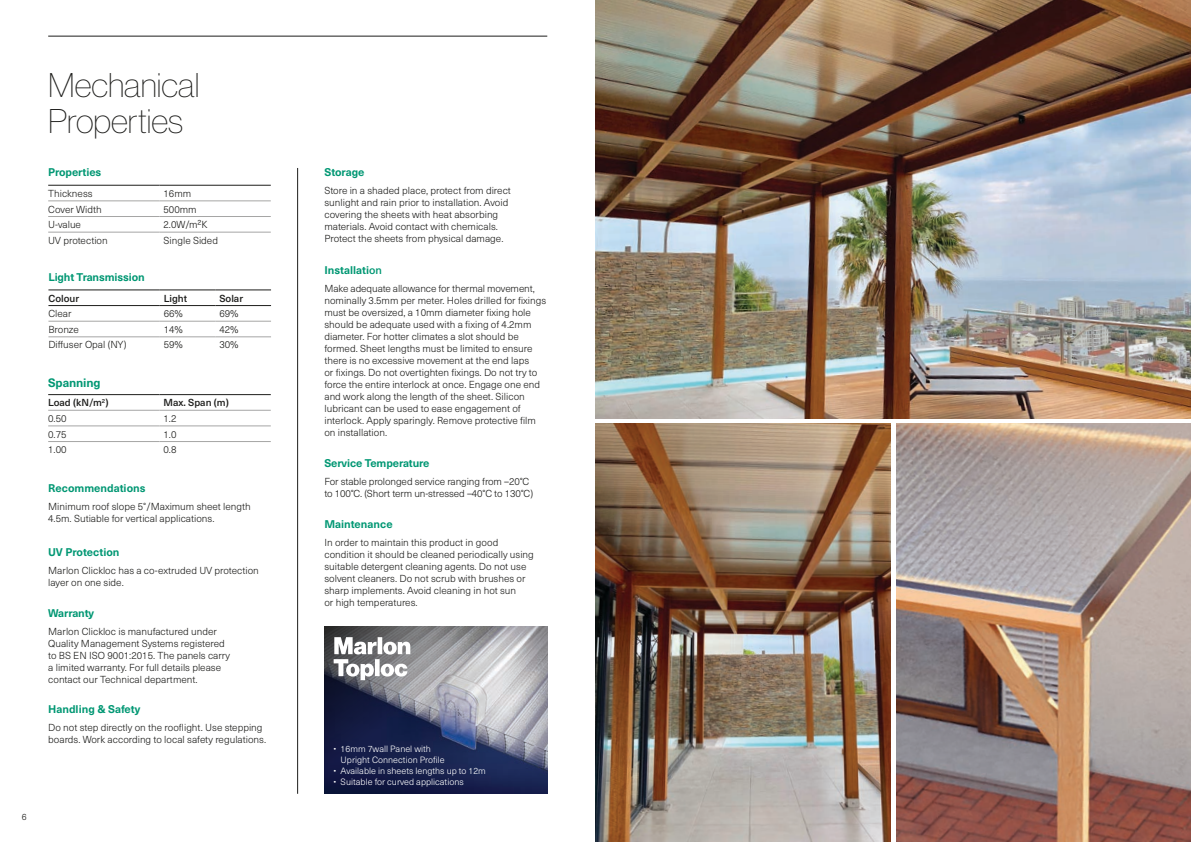
<style>
.page{position:relative;width:1191px;height:842px;background:#fff}
.page>*{position:absolute;margin:0;border:0;box-sizing:border-box;transform-origin:0 0}
.t1{font:33.5px/36.1px "N Haas Grotesk DS Pro 25 Th";color:#1d1d1b}
.t2{font:700 12px "Neue Haas Unica W1 G";letter-spacing:-.01em;color:#009773}
.t3{font:700 11px "Neue Haas Unica W1 G";letter-spacing:-.005em;color:#009773}
.t4{font:300 10px/12px "Neue Haas Unica W1 G";color:#1d1d1b}
.t5{font:500 10px "Neue Haas Unica W1 G";color:#1d1d1b}
.t6{font:300 9px/10.8px "Neue Haas Unica W1 G";color:#fff}
.t7{font:300 9px "Neue Haas Unica W1 G";color:#1d1d1b}
.s1{font-weight:500}
</style>
<div class="page">
<img style="left:595px;top:0;width:596px;height:418px">
<img style="left:595px;top:424px;width:295px;height:418px">
<img style="left:896px;top:424px;width:295px;height:418px">
<hr style="left:48px;top:290px;width:112px;height:1px;background:#1d1d1b">
<hr style="left:160px;top:290px;width:55px;height:1px;background:#1d1d1b">
<hr style="left:215px;top:290px;width:56px;height:1px;background:#1d1d1b">
<hr style="left:48px;top:305px;width:112px;height:1px;background:#1d1d1b">
<hr style="left:160px;top:305px;width:55px;height:1px;background:#1d1d1b">
<hr style="left:215px;top:305px;width:56px;height:1px;background:#1d1d1b">
<hr style="left:48px;top:321px;width:112px;height:1px;background:#a6a6a5">
<hr style="left:160px;top:321px;width:55px;height:1px;background:#a6a6a5">
<hr style="left:215px;top:321px;width:56px;height:1px;background:#a6a6a5">
<hr style="left:48px;top:337px;width:112px;height:1px;background:#a6a6a5">
<hr style="left:160px;top:337px;width:55px;height:1px;background:#a6a6a5">
<hr style="left:215px;top:337px;width:56px;height:1px;background:#a6a6a5">
<svg style="left:324px;top:626px;width:223px;height:168px;background:#60647c"></svg>
<svg style="left:334px;top:637px;width:76px;height:43px"></svg>
<hr style="left:48px;top:426px;width:111px;height:1px;background:#a6a6a5">
<hr style="left:159px;top:426px;width:112px;height:1px;background:#a6a6a5">
<hr style="left:48px;top:441px;width:111px;height:1px;background:#a6a6a5">
<hr style="left:159px;top:441px;width:112px;height:1px;background:#a6a6a5">
<hr style="left:48px;top:394px;width:111px;height:1px;background:#1d1d1b">
<hr style="left:159px;top:394px;width:112px;height:1px;background:#1d1d1b">
<hr style="left:48px;top:410px;width:111px;height:1px;background:#a6a6a5">
<hr style="left:159px;top:410px;width:112px;height:1px;background:#a6a6a5">
<hr style="left:297px;top:168px;width:1px;height:626px;background:#1d1d1b">
<hr style="left:48px;top:185px;width:111px;height:1px;background:#1d1d1b">
<hr style="left:159px;top:185px;width:112px;height:1px;background:#1d1d1b">
<hr style="left:48px;top:201px;width:111px;height:1px;background:#a6a6a5">
<hr style="left:159px;top:201px;width:112px;height:1px;background:#a6a6a5">
<hr style="left:48px;top:216px;width:111px;height:1px;background:#a6a6a5">
<hr style="left:159px;top:216px;width:112px;height:1px;background:#a6a6a5">
<hr style="left:48px;top:232px;width:111px;height:1px;background:#a6a6a5">
<hr style="left:159px;top:232px;width:112px;height:1px;background:#a6a6a5">
<hr style="left:48px;top:36px;width:499px;height:1px;background:#1d1d1b">
<h1 class="t1" style="left:48px;top:67px;width:153px">Mechanical<br>Properties</h1>
<p class="t3" style="left:48px;top:164px;width:55px">Properties</p>
<p class="t4" style="left:48px;top:187px;width:46px">Thickness</p>
<p class="t4" style="left:163px;top:187px;width:29px">16mm</p>
<p class="t4" style="left:48px;top:202px;width:55px">Cover Width</p>
<p class="t4" style="left:163px;top:202px;width:35px">500mm</p>
<p class="t4" style="left:48px;top:218px;width:34px">U-value</p>
<p class="t4" style="left:163px;top:218px;width:46px">2.0W/m²K</p>
<p class="t4" style="left:48px;top:234px;width:61px">UV protection</p>
<p class="t4" style="left:163px;top:234px;width:56px">Single Sided</p>
<p class="t3" style="left:48px;top:269px;width:98px">Light Transmission</p>
<p class="t5" style="left:48px;top:290px;width:32px">Colour</p>
<p class="t5" style="left:164px;top:290px;width:25px">Light</p>
<p class="t5" style="left:219px;top:290px;width:25px">Solar</p>
<p class="t4" style="left:48px;top:307px;width:25px">Clear</p>
<p class="t4" style="left:164px;top:307px;width:21px">66%</p>
<p class="t4" style="left:219px;top:307px;width:21px">69%</p>
<p class="t4" style="left:48px;top:323px;width:32px">Bronze</p>
<p class="t4" style="left:164px;top:323px;width:21px">14%</p>
<p class="t4" style="left:219px;top:323px;width:21px">42%</p>
<p class="t4" style="left:48px;top:338px;width:80px">Diffuser Opal (NY)</p>
<p class="t4" style="left:164px;top:338px;width:21px">59%</p>
<p class="t4" style="left:219px;top:338px;width:21px">30%</p>
<p class="t2" style="left:48px;top:373px;width:54px">Spanning</p>
<p class="t5" style="left:48px;top:395px;width:62px">Load (kN/m<sup>2</sup>)</p>
<p class="t5" style="left:163px;top:395px;width:67px">Max. Span (m)</p>
<p class="t4" style="left:48px;top:412px;width:20px">0.50</p>
<p class="t4" style="left:163px;top:412px;width:14px">1.2</p>
<p class="t4" style="left:48px;top:427px;width:20px">0.75</p>
<p class="t4" style="left:163px;top:427px;width:14px">1.0</p>
<p class="t4" style="left:48px;top:443px;width:20px">1.00</p>
<p class="t4" style="left:163px;top:443px;width:14px">0.8</p>
<p class="t3" style="left:48px;top:480px;width:99px">Recommendations</p>
<p class="t4" style="left:48px;top:500px;width:204px">Minimum roof slope 5°/Maximum sheet length<br>4.5m. Sutiable for vertical applications.</p>
<p class="t3" style="left:48px;top:543px;width:73px">UV Protection</p>
<p class="t4" style="left:48px;top:563px;width:212px">Marlon Clickloc has a co-extruded UV protection layer on one side.</p>
<p class="t3" style="left:48px;top:604px;width:47px">Warranty</p>
<p class="t4" style="left:48px;top:625px;width:183px">Marlon Clickloc is manufactured under Quality Management Systems registered to BS EN ISO 9001:2015. The panels carry a limited warranty. For full details please contact our Technical department.</p>
<p class="t3" style="left:48px;top:700px;width:94px">Handling &amp; Safety</p>
<p class="t4" style="left:48px;top:721px;width:219px">Do not step directly on the rooflight. Use stepping boards. Work according to local safety regulations.</p>
<p class="t7" style="left:22px;top:810px;width:6px">6</p>
<p class="t3" style="left:324px;top:164px;width:42px">Storage</p>
<p class="t4" style="left:324px;top:184px;width:188px">Store in a shaded place, protect from direct sunlight and rain prior to installation. Avoid covering the sheets with heat absorbing materials. Avoid contact with chemicals.<br>Protect the sheets from physical damage.</p>
<p class="t3" style="left:324px;top:261px;width:59px">Installati<span class="s1">on</span></p>
<p class="t4" style="left:324px;top:282px;width:223px">Make adequate allowance for thermal movement, nominally 3.5mm per meter. Holes drilled for fixings must be oversized, a 10mm diameter fixing hole should be adequate used with a fixing of 4.2mm diameter. For hotter climates a slot should be formed. Sheet lengths must be limited to ensure there is no excessive movement at the end laps<br>or fixings. Do not overtighten fixings. Do not try to force the entire interlock at once. Engage one end and work along the length of the sheet. Silicon lubricant can be used to ease engagement of interlock. Apply sparingly. Remove protective film on installation.</p>
<p class="t3" style="left:324px;top:454px;width:107px">Service Temperature</p>
<p class="t4" style="left:324px;top:475px;width:210px">For stable prolonged service ranging from –20°C to 100°C. (Short term un-stressed –40°C to 130°C)</p>
<p class="t3" style="left:324px;top:516px;width:70px">Maintenance</p>
<p class="t4" style="left:324px;top:536px;width:211px">In order to maintain this product in good condition it should be cleaned periodically using suitable detergent cleaning agents. Do not use solvent cleaners. Do not scrub with brushes or sharp implements. Avoid cleaning in hot sun<br>or high temperatures.</p>
<p class="t6" style="left:341px;top:743px;width:106px;text-indent:-7px">• 16mm 7wall Panel with<br>Upright Connection Profile</p>
<p class="t6" style="left:334px;top:765px;width:154px">• Available in sheets lengths up to 12m</p>
<p class="t6" style="left:334px;top:776px;width:132px">• Suitable for curved applications</p>
</div>
